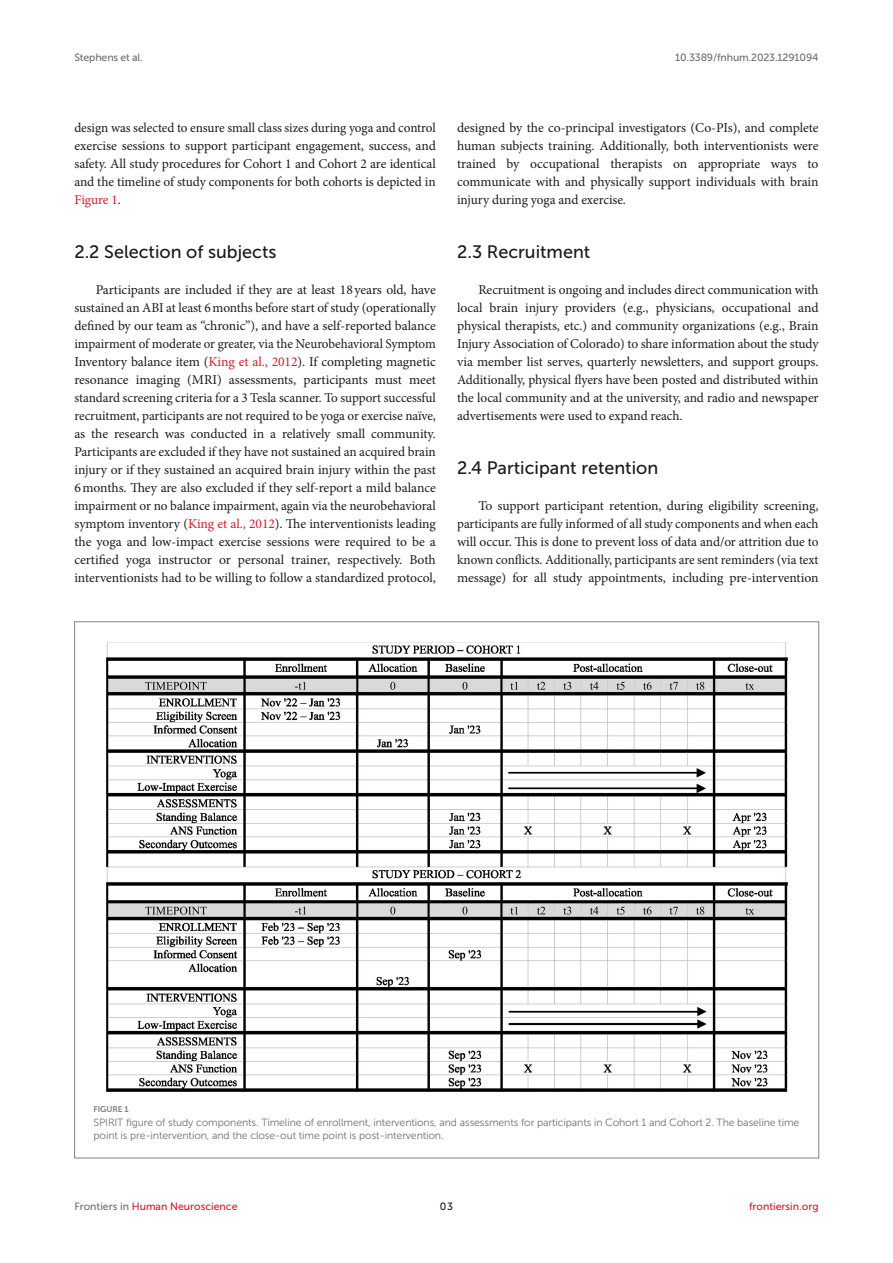
<style>
.page{position:relative;width:893px;height:1263px;background:#fff}
.page>*{position:absolute;margin:0;border:0;box-sizing:border-box;transform-origin:0 0}
.HEAD_2{font:18px "Museo Sans 500";color:#1b1c1b}
.TEXT_FLUSH{font:13.5px/18px "Minion Pro";letter-spacing:-.005em;color:#1b1c1b;text-align:justify}
.FIG_LEG{font:10.5px/13.5px "Museo Sans 300";letter-spacing:-.01em;color:#706f70}
.t1{font:10.5px "Museo Sans 500";color:#d51a2c}
.t2{font:10.5px "Museo Sans 500";letter-spacing:-.015em;color:#706f70}
.t3{font:10.5px "Museo Sans 500";color:#1b1c1b}
.FIG_HD{font:8.25px "Museo Sans 700";letter-spacing:-.01em;color:#7e7f7f}
.s1{color:#d51a2c}
.s2{color:#706f70}
</style>
<div class="page">
<img style="left:106px;top:642px;width:682px;height:450px">
<p class="t2" style="left:74px;top:51px;width:70px">Stephens et al.</p>
<p class="t2" style="left:675px;top:51px;width:145px">10.3389/fnhum.2023.1291094</p>
<p class="TEXT_FLUSH" style="left:74px;top:119px;width:363px">design was selected to ensure small class sizes during yoga and control exercise sessions to support participant engagement, success, and safety. All study procedures for Cohort 1 and Cohort 2 are identical and the timeline of study components for both cohorts is depicted in <span class="s1">Figure 1</span>.</p>
<p class="HEAD_2" style="left:74px;top:242px;width:204px">2.2 Selection of subjects</p>
<p class="TEXT_FLUSH" style="left:74px;top:281px;width:363px;text-indent:21px">Participants are included if they are at least 18years old, have sustained an ABI at least 6months before start of study (operationally defined by our team as “chronic”), and have a self-reported balance impairment of moderate or greater, via the Neurobehavioral Symptom Inventory balance item (<span class="s1">King et al., 2012</span>). If completing magnetic resonance imaging (MRI) assessments, participants must meet standard screening criteria for a 3 Tesla scanner. To support successful recruitment, participants are not required to be yoga or exercise naïve, as the research was conducted in a relatively small community.<br>Participants are excluded if they have not sustained an acquired brain injury or if they sustained an acquired brain injury within the past 6months. They are also excluded if they self-report a mild balance impairment or no balance impairment, again via the neurobehavioral symptom inventory (<span class="s1">King et al., 2012</span>). The interventionists leading the yoga and low-impact exercise sessions were required to be a certified yoga instructor or personal trainer, respectively. Both interventionists had to be willing to follow a standardized protocol,</p>
<p class="TEXT_FLUSH" style="left:457px;top:119px;width:363px">designed by the co-principal investigators (Co-PIs), and complete human subjects training. Additionally, both interventionists were trained by occupational therapists on appropriate ways to communicate with and physically support individuals with brain injury during yoga and exercise.</p>
<p class="HEAD_2" style="left:457px;top:242px;width:135px">2.3 Recruitment</p>
<p class="TEXT_FLUSH" style="left:457px;top:281px;width:363px;text-indent:21px">Recruitment is ongoing and includes direct communication with local brain injury providers (e.g., physicians, occupational and physical therapists, etc.) and community organizations (e.g., Brain Injury Association of Colorado) to share information about the study via member list serves, quarterly newsletters, and support groups.<br>Additionally, physical flyers have been posted and distributed within the local community and at the university, and radio and newspaper advertisements were used to expand reach.</p>
<p class="HEAD_2" style="left:457px;top:458px;width:203px">2.4 Participant retention</p>
<p class="TEXT_FLUSH" style="left:457px;top:497px;width:363px;text-indent:21px">To support participant retention, during eligibility screening, participants are fully informed of all study components and when each will occur. This is done to prevent loss of data and/or attrition due to known conflicts. Additionally, participants are sent reminders (via text message) for all study appointments, including pre-intervention</p>
<p class="FIG_HD" style="left:94px;top:1104px;width:37px">FIGURE 1</p>
<p class="FIG_LEG" style="left:94px;top:1115px;width:707px">SPIRIT figure of study components. Timeline of enrollment, interventions, and assessments for participants in Cohort 1 and Cohort 2. The baseline time point is pre-intervention, and the close-out time point is post-intervention.</p>
<p class="t1" style="left:74px;top:1200px;width:165px"><span class="s2">Frontiers in</span> Human Neuroscience</p>
<p class="t3" style="left:440px;top:1200px;width:15px">03</p>
<p class="t1" style="left:749px;top:1200px;width:71px">frontiersin.org</p>
</div>
